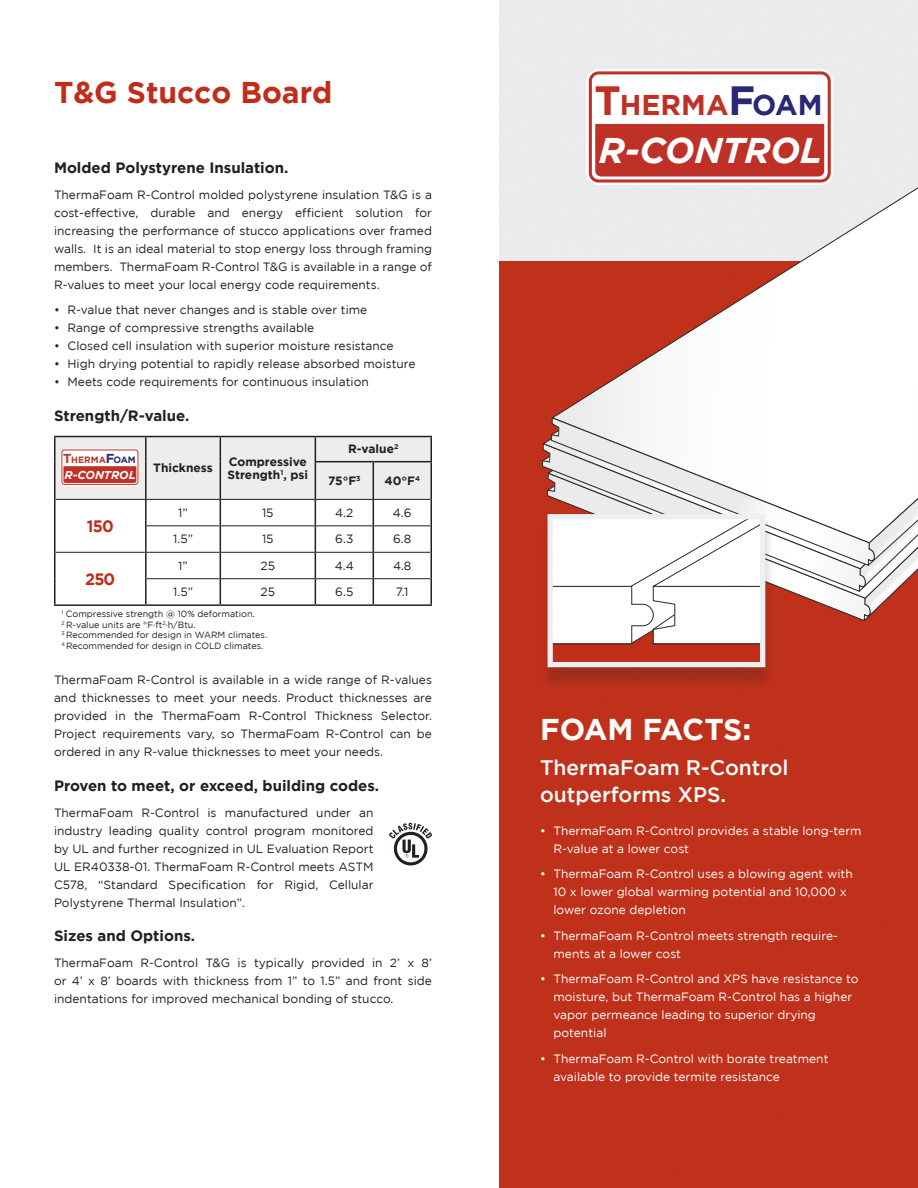
<style>
.page{position:relative;width:918px;height:1188px;background:#fff}
.page>*{position:absolute;margin:0;border:0;box-sizing:border-box;transform-origin:0 0}
.t1{font:italic 700 35.7px "Gotham";color:#fff}
.t2{font:700 30px "Gotham";color:#c02d19}
.t3{font:700 30px "Gotham";letter-spacing:-.015em;color:#fff}
.t4{font:700 28.5px "Gotham";color:#bf3126}
.Red_CallOut_Type{font:500 21px/27px "Gotham";color:#fff}
.t5{font:700 16.5px "Gotham";letter-spacing:-.05em;color:#c02d19}
.Body_Text_Heading{font:700 15px "Gotham";color:#231f20}
.Body_Text_Justified{font:12px/18px "Gotham";color:#231f20;text-align:justify}
.t6{font:12px/18px "Gotham";color:#fff}
.Body_Text_Table_Cent{font:700 12px/13.5px "Gotham";color:#231f20}
.Body_Text_Table_Cent-2{font:12px "Gotham";color:#231f20}
.t7{font:italic 700 11.4px "Gotham";color:#fff}
.t8{font:700 9.15px "Gotham";color:#bf3126}
.Body_Text_Table_Note{font:9px "Gotham";color:#231f20}
.s1{font-size:13.05px}
.s2{font-size:13.05px;color:#292875}
.s3{color:#292875}
.s4{font-size:40.8px}
.s5{font-size:40.8px;color:#292875}
</style>
<div class="page">
<img style="left:500px;top:0;width:418px;height:1188px">
<svg style="left:774px;top:608px;width:85px;height:13px"></svg>
<svg style="left:538px;top:444px;width:321px;height:148px"></svg>
<svg style="left:859px;top:555px;width:59px;height:68px"></svg>
<svg style="left:548px;top:168px;width:370px;height:387px"></svg>
<svg style="left:547px;top:418px;width:332px;height:148px"></svg>
<div style="left:540px;top:521px;width:234px;height:169px;background:#231f20;opacity:.2"></div>
<div style="left:550px;top:517px;width:213px;height:148px;background:#c02d19"></div>
<svg style="left:554px;top:520px;width:205px;height:125px;background:#f6f5f4"></svg>
<div style="left:548px;top:514px;width:217px;height:153px;border:5px solid #edeff0"></div>
<hr style="left:54px;top:436px;width:92px;height:1px;background:#231f20">
<hr style="left:54px;top:437px;width:2px;height:25px;background:#231f20">
<hr style="left:146px;top:436px;width:74px;height:1px;background:#231f20">
<hr style="left:220px;top:436px;width:95px;height:1px;background:#231f20">
<hr style="left:315px;top:436px;width:58px;height:1px;background:#231f20">
<hr style="left:373px;top:436px;width:59px;height:1px;background:#231f20">
<hr style="left:430px;top:437px;width:2px;height:24px;background:#231f20">
<hr style="left:54px;top:462px;width:2px;height:37px;background:#231f20">
<hr style="left:373px;top:461px;width:59px;height:1px;background:#231f20">
<hr style="left:430px;top:462px;width:2px;height:37px;background:#231f20">
<hr style="left:54px;top:499px;width:2px;height:27px;background:#231f20">
<hr style="left:54px;top:526px;width:2px;height:26px;background:#231f20">
<hr style="left:54px;top:552px;width:2px;height:27px;background:#231f20">
<hr style="left:54px;top:579px;width:2px;height:25px;background:#231f20">
<hr style="left:430px;top:499px;width:2px;height:27px;background:#231f20">
<hr style="left:430px;top:552px;width:2px;height:27px;background:#231f20">
<hr style="left:430px;top:526px;width:2px;height:26px;background:#231f20">
<hr style="left:430px;top:579px;width:2px;height:25px;background:#231f20">
<hr style="left:54px;top:604px;width:92px;height:2px;background:#231f20">
<hr style="left:146px;top:604px;width:74px;height:2px;background:#231f20">
<hr style="left:220px;top:604px;width:95px;height:2px;background:#231f20">
<hr style="left:315px;top:604px;width:58px;height:2px;background:#231f20">
<hr style="left:373px;top:604px;width:59px;height:2px;background:#231f20">
<svg style="left:389px;top:823px;width:43px;height:42px"></svg>
<svg style="left:55px;top:437px;width:376px;height:168px"></svg>
<div style="left:586px;top:69px;width:247px;height:116px;border:8px solid #fff;border-radius:8px"></div>
<div style="left:590px;top:73px;width:239px;height:108px;background:#fff;border-radius:8px"></div>
<div style="left:589px;top:71px;width:242px;height:112px;border:3px solid #bf3126;border-radius:8px"></div>
<div style="left:595px;top:124px;width:229px;height:53px;background:#bf3126"></div>
<p class="t2" style="left:54px;top:75px;width:280px">T&amp;G Stucco Board</p>
<p class="Body_Text_Heading" style="left:54px;top:159px;width:236px">Molded Polystyrene Insulation.</p>
<p class="Body_Text_Justified" style="left:54px;top:185px;width:380px">ThermaFoam R-Control molded polystyrene insulation T&amp;G is a cost-effective, durable and energy efficient solution for increasing the performance of stucco applications over framed walls. It is an ideal material to stop energy loss through framing members. ThermaFoam R-Control T&amp;G is available in a range of R-values to meet your local energy code requirements.</p>
<p class="Body_Text_Justified" style="left:54px;top:301px;width:315px">• R-value that never changes and is stable over time</p>
<p class="Body_Text_Justified" style="left:54px;top:319px;width:262px">• Range of compressive strengths available</p>
<p class="Body_Text_Justified" style="left:54px;top:337px;width:341px">• Closed cell insulation with superior moisture resistance</p>
<p class="Body_Text_Justified" style="left:54px;top:355px;width:363px">• High drying potential to rapidly release absorbed moisture</p>
<p class="Body_Text_Justified" style="left:54px;top:373px;width:316px">• Meets code requirements for continuous insulation</p>
<p class="Body_Text_Heading" style="left:54px;top:407px;width:137px">Strength/R-value.</p>
<p class="t8" style="left:63px;top:455px;width:74px"><span class="s1">T</span>HERMA<span class="s2">F</span><span class="s3">OAM</span></p>
<p class="t7" style="left:65px;top:468px;width:73px">R-CONTROL</p>
<p class="t5" style="left:87px;top:516px;width:28px">150</p>
<p class="Body_Text_Table_Cent" style="left:153px;top:461px;width:61px">Thickness</p>
<p class="Body_Text_Table_Cent" style="left:228px;top:454px;width:82px">Compressive<br>Strength<sup>1</sup>, psi</p>
<p class="Body_Text_Table_Cent" style="left:348px;top:442px;width:52px">R-value<sup>2</sup></p>
<p class="Body_Text_Table_Cent" style="left:328px;top:474px;width:34px">75°F<sup>3</sup></p>
<p class="Body_Text_Table_Cent" style="left:385px;top:474px;width:37px">40°F<sup>4</sup></p>
<p class="Body_Text_Table_Cent-2" style="left:178px;top:506px;width:11px">1”</p>
<p class="Body_Text_Table_Cent-2" style="left:262px;top:506px;width:13px">15</p>
<p class="Body_Text_Table_Cent-2" style="left:335px;top:506px;width:20px">4.2</p>
<p class="Body_Text_Table_Cent-2" style="left:393px;top:506px;width:20px">4.6</p>
<p class="Body_Text_Table_Cent-2" style="left:173px;top:533px;width:21px">1.5”</p>
<p class="Body_Text_Table_Cent-2" style="left:262px;top:533px;width:13px">15</p>
<p class="Body_Text_Table_Cent-2" style="left:335px;top:533px;width:20px">6.3</p>
<p class="Body_Text_Table_Cent-2" style="left:393px;top:533px;width:20px">6.8</p>
<p class="Body_Text_Table_Cent-2" style="left:178px;top:559px;width:11px">1”</p>
<p class="Body_Text_Table_Cent-2" style="left:261px;top:559px;width:16px">25</p>
<p class="Body_Text_Table_Cent-2" style="left:335px;top:559px;width:21px">4.4</p>
<p class="Body_Text_Table_Cent-2" style="left:393px;top:559px;width:20px">4.8</p>
<p class="Body_Text_Table_Cent-2" style="left:173px;top:585px;width:21px">1.5”</p>
<p class="Body_Text_Table_Cent-2" style="left:261px;top:585px;width:16px">25</p>
<p class="Body_Text_Table_Cent-2" style="left:335px;top:585px;width:20px">6.5</p>
<p class="Body_Text_Table_Cent-2" style="left:396px;top:585px;width:14px">7.1</p>
<p class="Body_Text_Table_Note" style="left:62px;top:609px;width:195px"><sup>1</sup> Compressive strength @ 10% deformation.</p>
<p class="Body_Text_Table_Note" style="left:62px;top:620px;width:136px"><sup>2</sup> R-value units are °F·ft<sup>2</sup>·h/Btu.</p>
<p class="Body_Text_Table_Note" style="left:62px;top:630px;width:207px"><sup>3</sup> Recommended for design in WARM climates.</p>
<p class="Body_Text_Table_Note" style="left:62px;top:641px;width:203px"><sup>4</sup> Recommended for design in COLD climates.</p>
<p class="t5" style="left:85px;top:569px;width:32px">250</p>
<p class="Body_Text_Justified" style="left:54px;top:671px;width:380px">ThermaFoam R-Control is available in a wide range of R-values and thicknesses to meet your needs. Product thicknesses are provided in the ThermaFoam R-Control Thickness Selector.<br>Project requirements vary, so ThermaFoam R-Control can be ordered in any R-value thicknesses to meet your needs.</p>
<p class="Body_Text_Heading" style="left:54px;top:777px;width:327px">Proven to meet, or exceed, building codes.</p>
<p class="Body_Text_Justified" style="left:54px;top:803px;width:321px">ThermaFoam R-Control is manufactured under an industry leading quality control program monitored by UL and further recognized in UL Evaluation Report UL ER40338-01. ThermaFoam R-Control meets ASTM C578, “Standard Specification for Rigid, Cellular Polystyrene Thermal Insulation”.</p>
<p class="Body_Text_Heading" style="left:54px;top:927px;width:143px">Sizes and Options.</p>
<p class="Body_Text_Justified" style="left:54px;top:953px;width:380px">ThermaFoam R-Control T&amp;G is typically provided in 2’ x 8’ or 4’ x 8’ boards with thickness from 1” to 1.5” and front side indentations for improved mechanical bonding of stucco.</p>
<p class="t4" style="left:594px;top:88px;width:230px"><span class="s4">T</span>HERMA<span class="s5">F</span><span class="s3">OAM</span></p>
<p class="t1" style="left:599px;top:130px;width:225px">R-CONTROL</p>
<p class="t3" style="left:540px;top:712px;width:213px">FOAM FACTS:</p>
<p class="Red_CallOut_Type" style="left:540px;top:753px;width:250px">ThermaFoam R-Control outperforms XPS.</p>
<p class="t6" style="left:554px;top:821px;width:310px;text-indent:-14px">• ThermaFoam R-Control provides a stable long-term<br>R-value at a lower cost</p>
<p class="t6" style="left:554px;top:865px;width:301px;text-indent:-14px">• ThermaFoam R-Control uses a blowing agent with<br>10 x lower global warming potential and 10,000 x lower ozone depletion</p>
<p class="t6" style="left:554px;top:926px;width:286px;text-indent:-14px">• ThermaFoam R-Control meets strength require&shy;ments at a lower cost</p>
<p class="t6" style="left:554px;top:970px;width:307px;text-indent:-14px">• ThermaFoam R-Control and XPS have resistance to moisture, but ThermaFoam R-Control has a higher vapor permeance leading to superior drying potential</p>
<p class="t6" style="left:554px;top:1050px;width:277px;text-indent:-14px">• ThermaFoam R-Control with borate treatment available to provide termite resistance</p>
</div>
